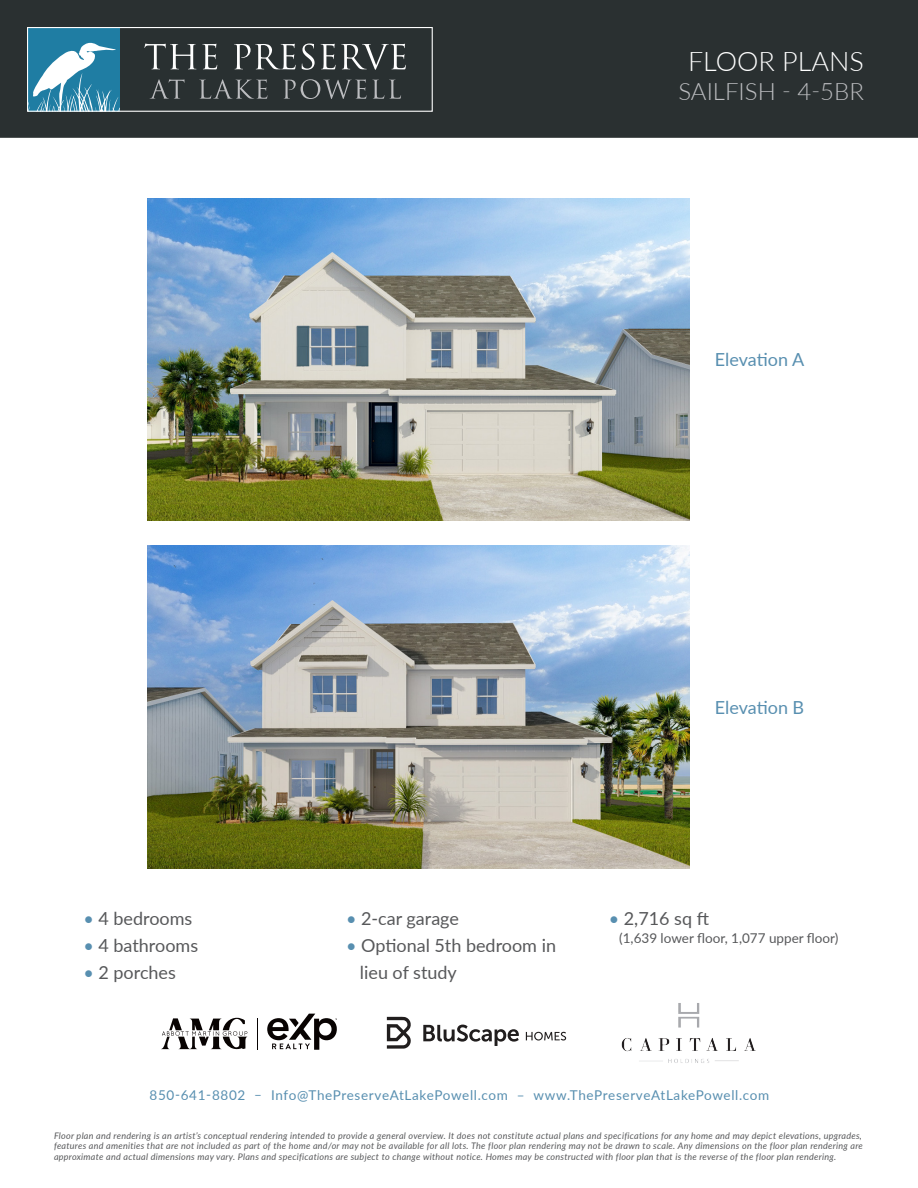
<style>
.page{position:relative;width:918px;height:1188px;background:#fff}
.page>*{position:absolute;margin:0;border:0;box-sizing:border-box;transform-origin:0 0}
.t1{font:300 27px "Lato";color:#fff}
.t2{font:300 24px "Lato";color:#bcbdc0}
.t3{font:18px/27px "Lato";color:#57585a}
.t4{font:18px "Lato";letter-spacing:-.005em;color:#588fb0}
.t5{font:13.5px "Lato";letter-spacing:.05em;color:#588fb0}
.t6{font:13.5px "Lato";color:#57585a}
.t7{font:italic 9px/10.5px "Lato";letter-spacing:.03em;color:#57585a;text-align:justify}
.s1{color:#588fb0}
</style>
<div class="page">
<div style="left:0;top:0;width:918px;height:139px;background:#2a3031"></div>
<svg style="left:29px;top:29px;width:377px;height:81px"></svg>
<div style="left:27px;top:27px;width:406px;height:85px;border:1px solid #fff"></div>
<hr style="left:0;top:138px;width:918px;height:3px;background:#fff">
<svg style="left:161px;top:1018px;width:87px;height:31px"></svg>
<svg style="left:267px;top:1014px;width:70px;height:36px"></svg>
<hr style="left:257px;top:1018px;width:1px;height:32px;background:#080302">
<svg style="left:423px;top:1025px;width:96px;height:21px"></svg>
<svg style="left:526px;top:1032px;width:40px;height:9px"></svg>
<svg style="left:387px;top:1017px;width:24px;height:32px"></svg>
<img style="left:621px;top:1003px;width:135px;height:60px">
<img style="left:148px;top:546px;width:542px;height:322px">
<img style="left:148px;top:198px;width:542px;height:322px">
<p class="t1" style="left:688px;top:42px;width:177px">FLOOR PLANS</p>
<p class="t2" style="left:678px;top:74px;width:187px">SAILFISH - 4-5BR</p>
<p class="t4" style="left:715px;top:347px;width:91px">Elevation A</p>
<p class="t3" style="left:83px;top:904px;width:110px"><span class="s1">•</span> 4 bedrooms</p>
<p class="t3" style="left:83px;top:931px;width:116px"><span class="s1">•</span> 4 bathrooms</p>
<p class="t3" style="left:83px;top:958px;width:94px"><span class="s1">•</span> 2 porches</p>
<p class="t4" style="left:715px;top:695px;width:91px">Elevation B</p>
<p class="t3" style="left:346px;top:904px;width:114px"><span class="s1">•</span> 2-car garage</p>
<p class="t3" style="left:360px;top:931px;width:198px;text-indent:-14px"><span class="s1">•</span> Optional 5th bedroom in lieu of study</p>
<p class="t3" style="left:609px;top:904px;width:102px"><span class="s1">•</span> 2,716 sq ft</p>
<p class="t6" style="left:619px;top:928px;width:221px">(1,639 lower floor, 1,077 upper floor)</p>
<p class="t5" style="left:150px;top:1086px;width:621px">850-641-8802 – Info@ThePreserveAtLakePowell.com – www.ThePreserveAtLakePowell.com</p>
<p class="t7" style="left:54px;top:1130px;width:810px">Floor plan and rendering is an artist’s conceptual rendering intended to provide a general overview. It does not constitute actual plans and specifications for any home and may depict elevations, upgrades, features and amenities that are not included as part of the home and/or may not be available for all lots. The floor plan rendering may not be drawn to scale. Any dimensions on the floor plan rendering are approximate and actual dimensions may vary. Plans and specifications are subject to change without notice. Homes may be constructed with floor plan that is the reverse of the floor plan rendering.</p>
</div>
